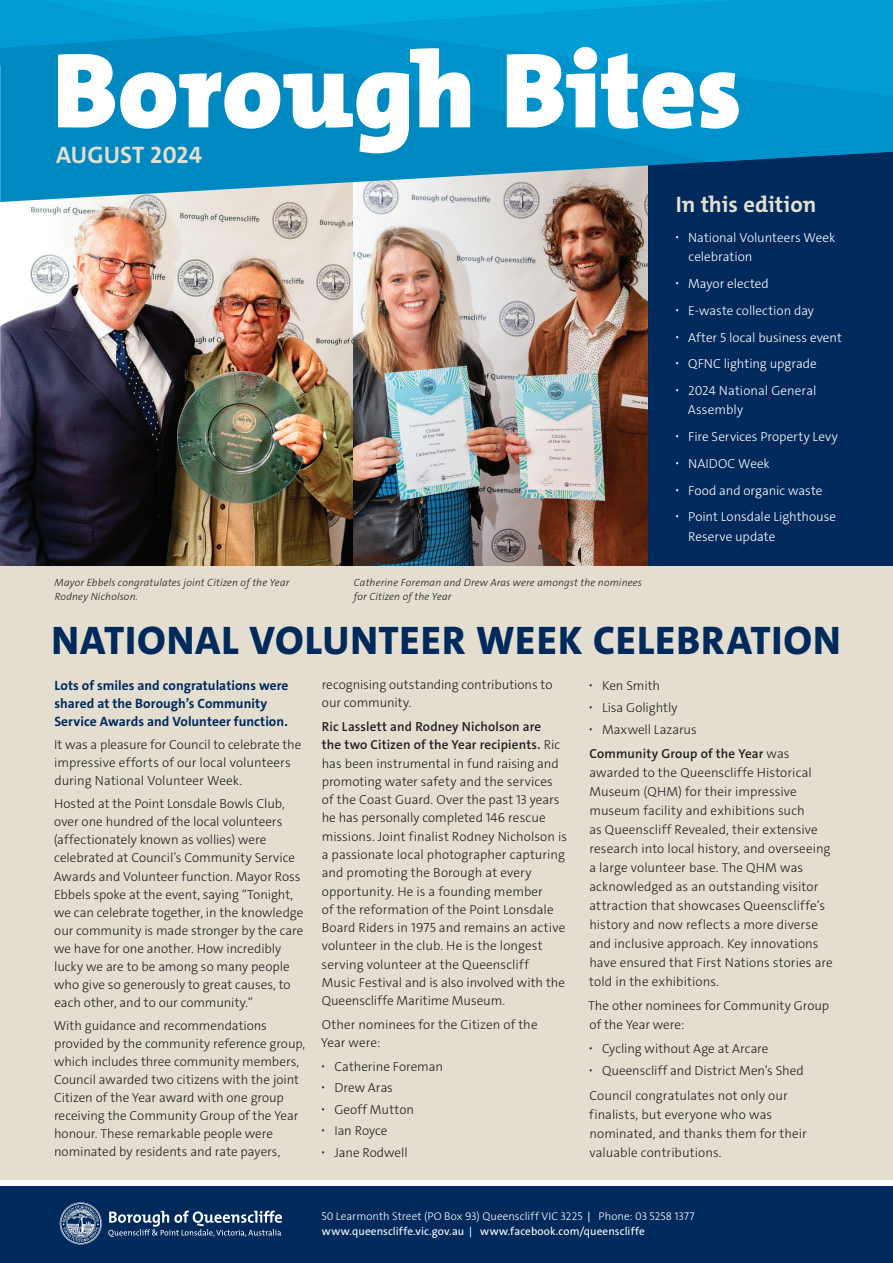
<style>
.page{position:relative;width:893px;height:1263px;background:#fff}
.page>*{position:absolute;margin:0;border:0;box-sizing:border-box;transform-origin:0 0}
.t1{font:900 108px "The Mix Trial";color:#fff}
.t2{font:800 40.2px "The Mix Trial";letter-spacing:.025em;color:#00295c}
.t3{font:700 24px "The Mix Trial";letter-spacing:.005em;color:#e3ded0}
.t4{font:700 22.5px "The Mix Trial";color:#e3ded0}
.t5{font:700 13.5px/18px "The Sans Trial";letter-spacing:.005em;color:#00295c}
.t6{font:300 13.2px/18px "The Sans Trial";color:#231f20}
.t7{font:300 13.2px/19.4px "The Sans Trial";color:#fff}
.t8{font:600 13.2px/24.3px "The Sans Trial";letter-spacing:.005em;color:#231f20}
.t9{font:300 11.25px/15px "The Sans Trial";letter-spacing:.005em;color:#fff}
.t10{font:italic 300 10.5px/14.2px "The Sans Trial";letter-spacing:.015em;color:#231f20}
.s1{font-family:"Open Sans"}
.s2{font-weight:600}
.s3{font-family:"Open Sans";font-size:12.75px}
.s4{font-family:"Open Sans";font-weight:300;font-size:12.75px}
.s5{font-weight:300}
.s6{font-weight:400}
</style>
<div class="page">
<div style="left:0;top:549px;width:893px;height:631px;background:#e3ded0"></div>
<img style="left:0;top:202px;width:353px;height:364px">
<img style="left:353px;top:202px;width:296px;height:364px">
<div style="left:649px;top:145px;width:244px;height:421px;background:#00295c"></div>
<div style="left:0;top:1186px;width:893px;height:77px;background:#00295c"></div>
<svg style="left:0;top:60px;width:708px;height:142px;fill:#0088c1"></svg>
<svg style="left:190px;top:60px;width:703px;height:102px;fill:#0088c1"></svg>
<svg style="left:318px;top:0;width:575px;height:96px;fill:#0093cb"></svg>
<svg style="left:0;top:0;width:739px;height:60px"></svg>
<svg style="left:60px;top:1202px;width:42px;height:42px"></svg>
<svg style="left:108px;top:1210px;width:174px;height:27px"></svg>
<h1 class="t1" style="left:53px;top:41px;width:690px">Borough Bites</h1>
<h3 class="t3" style="left:56px;top:145px;width:147px">AUGUST 2024</h3>
<p class="t10" style="left:55px;top:576px;width:236px">Mayor Ebbels congratulates joint Citizen of the Year<br>Rodney Nicholson.</p>
<p class="t10" style="left:354px;top:576px;width:290px">Catherine Foreman and Drew Aras were amongst the nominees for Citizen of the Year</p>
<h3 class="t4" style="left:676px;top:195px;width:142px">In this edition</h3>
<p class="t7" style="left:689px;top:229px;width:148px;text-indent:-14px"><span class="s1">•</span> National Volunteers Week celebration</p>
<p class="t7" style="left:675px;top:275px;width:96px"><span class="s1">•</span> Mayor elected</p>
<p class="t7" style="left:675px;top:302px;width:141px"><span class="s1">•</span> E-waste collection day</p>
<p class="t7" style="left:675px;top:329px;width:169px"><span class="s1">•</span> After 5 local business event</p>
<p class="t7" style="left:675px;top:355px;width:144px"><span class="s1">•</span> QFNC lighting upgrade</p>
<p class="t7" style="left:688px;top:382px;width:130px;text-indent:-13px"><span class="s1">•</span> 2024 National General<br>Assembly</p>
<p class="t7" style="left:675px;top:428px;width:165px"><span class="s1">•</span> Fire Services Property Levy</p>
<p class="t7" style="left:675px;top:455px;width:97px"><span class="s1">•</span> NAIDOC Week</p>
<p class="t7" style="left:675px;top:482px;width:149px"><span class="s1">•</span> Food and organic waste</p>
<p class="t7" style="left:688px;top:508px;width:149px;text-indent:-14px"><span class="s1">•</span> Point Lonsdale Lighthouse<br>Reserve update</p>
<h2 class="t2" style="left:52px;top:622px;width:791px">NATIONAL VOLUNTEER WEEK CELEBRATION</h2>
<p class="t5" style="left:54px;top:677px;width:236px">Lots of smiles and congratulations were shared at the Borough’s Community<br>Service Awards and Volunteer function.</p>
<p class="t6" style="left:54px;top:736px;width:249px">It was a pleasure for Council to celebrate the impressive efforts of our local volunteers during National Volunteer Week.</p>
<p class="t6" style="left:54px;top:796px;width:251px">Hosted at the Point Lonsdale Bowls Club, over one hundred of the local volunteers (affectionately known as vollies) were celebrated at Council’s Community Service Awards and Volunteer function. Mayor Ross Ebbels spoke at the event, saying “Tonight, we can celebrate together, in the knowledge our community is made stronger by the care we have for one another. How incredibly lucky we are to be among so many people who give so generously to great causes, to each other, and to our community.”</p>
<p class="t6" style="left:54px;top:1018px;width:253px">With guidance and recommendations provided by the community reference group, which includes three community members, Council awarded two citizens with the joint Citizen of the Year award with one group receiving the Community Group of the Year honour. These remarkable people were nominated by residents and rate payers,</p>
<p class="t6" style="left:322px;top:677px;width:232px">recognising outstanding contributions to our community.</p>
<p class="t6" style="left:322px;top:718px;width:247px"><span class="s2">Ric Lasslett and Rodney Nicholson are<br>the two Citizen of the Year recipients.</span> Ric has been instrumental in fund raising and promoting water safety and the services of the Coast Guard. Over the past 13 years he has personally completed 146 rescue missions. Joint finalist Rodney Nicholson is a passionate local photographer capturing and promoting the Borough at every opportunity. He is a founding member<br>of the reformation of the Point Lonsdale Board Riders in 1975 and remains an active volunteer in the club. He is the longest serving volunteer at the Queenscliff<br>Music Festival and is also involved with the Queenscliffe Maritime Museum.</p>
<p class="t6" style="left:321px;top:1016px;width:218px">Other nominees for the Citizen of the<br>Year were:</p>
<p class="t6" style="left:321px;top:1058px;width:124px"><span class="s3">•</span> Catherine Foreman</p>
<p class="t6" style="left:321px;top:1080px;width:74px"><span class="s3">•</span> Drew Aras</p>
<p class="t6" style="left:321px;top:1101px;width:95px"><span class="s3">•</span> Geoff Mutton</p>
<p class="t6" style="left:321px;top:1123px;width:68px"><span class="s3">•</span> Ian Royce</p>
<p class="t6" style="left:321px;top:1144px;width:88px"><span class="s3">•</span> Jane Rodwell</p>
<p class="t6" style="left:588px;top:677px;width:73px"><span class="s3">•</span> Ken Smith</p>
<p class="t6" style="left:588px;top:699px;width:91px"><span class="s3">•</span> Lisa Golightly</p>
<p class="t8" style="left:588px;top:718px;width:203px"><span class="s4">•</span> <span class="s5">Maxwell Lazarus<br></span>Community Group of the Year <span class="s5">was</span></p>
<p class="t6" style="left:589px;top:764px;width:245px;line-height:18.9px">awarded to the Queenscliffe Historical Museum (QHM) for their impressive museum facility and exhibitions such<br>as Queenscliff Revealed, their extensive research into local history, and overseeing a large volunteer base. The QHM was acknowledged as an outstanding visitor attraction that showcases Queenscliffe’s history and now reflects a more diverse and inclusive approach. Key innovations have ensured that First Nations stories are told in the exhibitions.</p>
<p class="t6" style="left:588px;top:997px;width:243px;line-height:18.9px">The other nominees for Community Group of the Year were:</p>
<p class="t6" style="left:588px;top:1041px;width:182px"><span class="s3">•</span> Cycling without Age at Arcare</p>
<p class="t6" style="left:588px;top:1060px;width:217px;line-height:24.3px"><span class="s3">•</span> Queenscliff and District Men’s Shed<br>Council congratulates not only our</p>
<p class="t6" style="left:589px;top:1106px;width:219px;line-height:18.9px">finalists, but everyone who was nominated, and thanks them for their valuable contributions.</p>
<p class="t9" style="left:321px;top:1210px;width:375px">50 Learmonth Street (PO Box 93) Queenscliff VIC 3225 | Phone: 03 5258 1377 <span class="s6">www.queenscliffe.vic.gov.au</span> | <span class="s6">www.facebook.com/queenscliffe</span></p>
</div>
